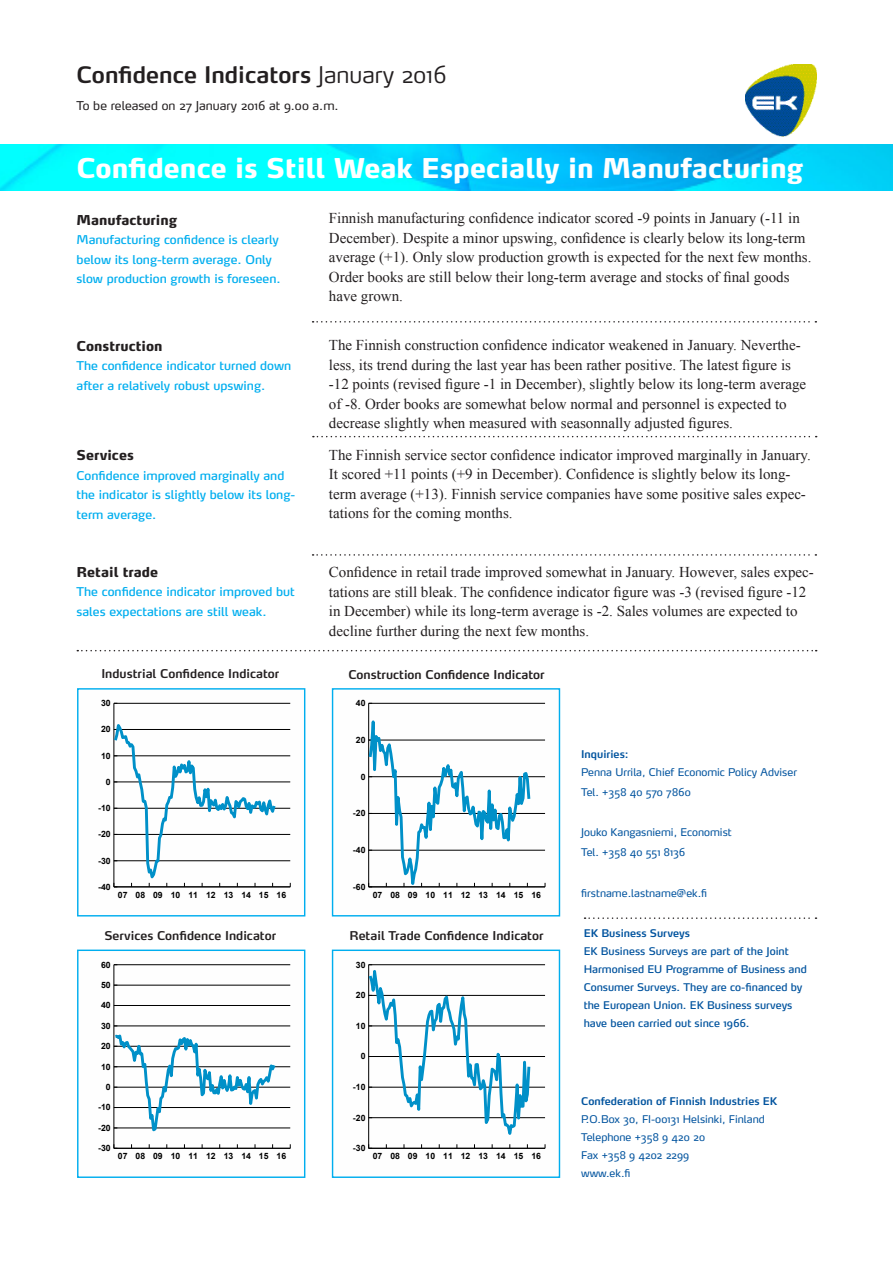
<style>
.page{position:relative;width:893px;height:1263px;background:#fff}
.page>*{position:absolute;margin:0;border:0;box-sizing:border-box;transform-origin:0 0}
.Ingressi_-_OSIO_2{font:800 27px "Max";color:#fff}
.PÄÄotsikko-osio_1{font:600 22.5px "Max";color:#231f20}
.Leipä{font:15px/19.5px "Times New Roman";color:#231f20}
.Ingressi_-_OSIO_2-2{font:800 13.5px "Max";color:#231f20}
.Leipä-2{font:800 13.5px "Max";color:#231f20}
.Ingressi_-_OSIO_2-3{font:12px/19.5px "Max";color:#00aeef}
.KUVA-ots-loppuosa{font:600 12px "Max";color:#231f20}
.Leipä-3{font:12px/19.5px "Max";color:#00aeef}
.Leipä-4{font:12px "Max";color:#231f20}
.Kuvaotsikko{font:600 12px "Max";color:#231f20}
.ek_infoa{font:10.5px/18px "Max";color:#01539e}
.ek_infoa-2{font:10.5px/18px "Max";color:#01539e}
.ek_infoa-3{font:600 10.5px "Max";color:#01539e}
.t1{font:700 8.7px "Arial";color:#000}
.s1{font-weight:300}
</style>
<div class="page">
<img style="left:0;top:145px;width:893px;height:45px">
<img style="left:745px;top:64px;width:71px;height:72px">
<svg style="left:313px;top:321px;width:503px;height:2px"></svg>
<svg style="left:313px;top:436px;width:504px;height:1px"></svg>
<svg style="left:313px;top:554px;width:503px;height:2px"></svg>
<svg style="left:585px;top:917px;width:231px;height:2px"></svg>
<hr style="left:114px;top:1128px;width:176px;height:1px;background:#000">
<hr style="left:114px;top:1107px;width:176px;height:1px;background:#000">
<hr style="left:114px;top:1087px;width:176px;height:1px;background:#000">
<hr style="left:114px;top:1066px;width:176px;height:1px;background:#000">
<hr style="left:114px;top:1046px;width:176px;height:1px;background:#000">
<hr style="left:114px;top:1026px;width:176px;height:1px;background:#000">
<hr style="left:114px;top:1005px;width:176px;height:1px;background:#000">
<hr style="left:114px;top:985px;width:176px;height:1px;background:#000">
<hr style="left:114px;top:964px;width:176px;height:1px;background:#000">
<hr style="left:114px;top:965px;width:1px;height:183px;background:#000">
<hr style="left:114px;top:1148px;width:176px;height:1px;background:#000">
<svg style="left:113px;top:1019px;width:165px;height:115px"></svg>
<div style="left:77px;top:949px;width:228px;height:229px;border:1px solid #00aeef"></div>
<hr style="left:114px;top:860px;width:176px;height:1px;background:#000">
<hr style="left:114px;top:834px;width:176px;height:1px;background:#000">
<hr style="left:114px;top:808px;width:176px;height:1px;background:#000">
<hr style="left:114px;top:782px;width:176px;height:1px;background:#000">
<hr style="left:114px;top:755px;width:176px;height:1px;background:#000">
<hr style="left:114px;top:729px;width:176px;height:1px;background:#000">
<hr style="left:114px;top:703px;width:176px;height:1px;background:#000">
<hr style="left:114px;top:703px;width:1px;height:184px;background:#000">
<hr style="left:114px;top:886px;width:176px;height:1px;background:#000">
<svg style="left:113px;top:717px;width:165px;height:170px"></svg>
<div style="left:77px;top:688px;width:228px;height:228px;border:1px solid #00aeef"></div>
<svg style="left:77px;top:650px;width:740px;height:1px"></svg>
<hr style="left:369px;top:850px;width:176px;height:1px;background:#000">
<hr style="left:369px;top:813px;width:176px;height:1px;background:#000">
<hr style="left:369px;top:776px;width:176px;height:1px;background:#000">
<hr style="left:369px;top:740px;width:176px;height:1px;background:#000">
<hr style="left:369px;top:703px;width:176px;height:1px;background:#000">
<hr style="left:369px;top:886px;width:176px;height:1px;background:#000">
<svg style="left:368px;top:702px;width:164px;height:186px"></svg>
<div style="left:332px;top:688px;width:228px;height:228px;border:1px solid #00aeef"></div>
<hr style="left:369px;top:1117px;width:176px;height:1px;background:#000">
<hr style="left:369px;top:1087px;width:176px;height:1px;background:#000">
<hr style="left:369px;top:1056px;width:176px;height:1px;background:#000">
<hr style="left:369px;top:1026px;width:176px;height:1px;background:#000">
<hr style="left:369px;top:995px;width:176px;height:1px;background:#000">
<hr style="left:369px;top:964px;width:176px;height:1px;background:#000">
<hr style="left:369px;top:1148px;width:176px;height:1px;background:#000">
<svg style="left:368px;top:964px;width:164px;height:185px"></svg>
<div style="left:332px;top:949px;width:228px;height:229px;border:1px solid #00aeef"></div>
<p class="PÄÄotsikko-osio_1" style="left:77px;top:60px;width:371px">Confidence Indicators <span class="s1">January 2016</span></p>
<p class="Leipä-4" style="left:77px;top:98px;width:264px">To be released on 27 January 2016 at 9.00 a.m.</p>
<p class="Ingressi_-_OSIO_2" style="left:77px;top:151px;width:728px">Confidence is Still Weak Especially in Manufacturing</p>
<p class="Ingressi_-_OSIO_2-2" style="left:77px;top:211px;width:102px">Manufacturing</p>
<p class="Ingressi_-_OSIO_2-3" style="left:77px;top:230px;width:206px">Manufacturing confidence is clearly below its long-term average. Only slow production growth is foreseen.</p>
<p class="Leipä-2" style="left:77px;top:337px;width:87px">Construction</p>
<p class="Leipä-3" style="left:77px;top:356px;width:216px">The confidence indicator turned down after a relatively robust upswing.</p>
<p class="Ingressi_-_OSIO_2-2" style="left:77px;top:447px;width:59px">Services</p>
<p class="Ingressi_-_OSIO_2-3" style="left:77px;top:466px;width:220px">Confidence improved marginally and the indicator is slightly below its long&shy;term average.</p>
<p class="Ingressi_-_OSIO_2-2" style="left:77px;top:563px;width:83px">Retail trade</p>
<p class="Ingressi_-_OSIO_2-3" style="left:77px;top:582px;width:220px">The confidence indicator improved but sales expectations are still weak.</p>
<p class="Leipä" style="left:329px;top:208px;width:484px">Finnish manufacturing confidence indicator scored -9 points in January (-11 in December). Despite a minor upswing, confidence is clearly below its long-term average (+1). Only slow production growth is expected for the next few months.<br>Order books are still below their long-term average and stocks of final goods have grown.</p>
<p class="Leipä" style="left:329px;top:335px;width:479px">The Finnish construction confidence indicator weakened in January. Neverthe&shy;less, its trend during the last year has been rather positive. The latest figure is -12 points (revised figure -1 in December), slightly below its long-term average of -8. Order books are somewhat below normal and personnel is expected to decrease slightly when measured with seasonnally adjusted figures.</p>
<p class="Leipä" style="left:329px;top:445px;width:483px">The Finnish service sector confidence indicator improved marginally in January.<br>It scored +11 points (+9 in December). Confidence is slightly below its long&shy;term average (+13). Finnish service companies have some positive sales expec&shy;tations for the coming months.</p>
<p class="Leipä" style="left:329px;top:562px;width:486px">Confidence in retail trade improved somewhat in January. However, sales expec&shy;tations are still bleak. The confidence indicator figure was -3 (revised figure -12 in December) while its long-term average is -2. Sales volumes are expected to decline further during the next few months.</p>
<p class="Kuvaotsikko" style="left:101px;top:666px;width:179px">Industrial Confidence Indicator</p>
<p class="KUVA-ots-loppuosa" style="left:348px;top:667px;width:198px">Construction Confidence Indicator</p>
<p class="t1" style="left:101px;top:697px;width:11px">30</p>
<p class="t1" style="left:101px;top:723px;width:11px">20</p>
<p class="t1" style="left:101px;top:750px;width:11px">10</p>
<p class="t1" style="left:106px;top:776px;width:6px">0</p>
<p class="t1" style="left:98px;top:802px;width:14px">-10</p>
<p class="t1" style="left:98px;top:828px;width:14px">-20</p>
<p class="t1" style="left:98px;top:855px;width:14px">-30</p>
<p class="t1" style="left:98px;top:881px;width:14px">-40</p>
<p class="t1" style="left:118px;top:889px;width:170px">07 08 09 10 11 12 13 14 15 16</p>
<p class="KUVA-ots-loppuosa" style="left:104px;top:928px;width:173px">Services Confidence Indicator</p>
<p class="t1" style="left:101px;top:959px;width:11px">60</p>
<p class="t1" style="left:101px;top:979px;width:11px">50</p>
<p class="t1" style="left:101px;top:999px;width:11px">40</p>
<p class="t1" style="left:101px;top:1020px;width:11px">30</p>
<p class="t1" style="left:101px;top:1040px;width:11px">20</p>
<p class="t1" style="left:101px;top:1061px;width:11px">10</p>
<p class="t1" style="left:106px;top:1081px;width:6px">0</p>
<p class="t1" style="left:98px;top:1101px;width:14px">-10</p>
<p class="t1" style="left:98px;top:1122px;width:14px">-20</p>
<p class="t1" style="left:98px;top:1142px;width:14px">-30</p>
<p class="t1" style="left:118px;top:1150px;width:170px">07 08 09 10 11 12 13 14 15 16</p>
<p class="t1" style="left:356px;top:697px;width:11px">40</p>
<p class="t1" style="left:356px;top:734px;width:11px">20</p>
<p class="t1" style="left:361px;top:771px;width:6px">0</p>
<p class="t1" style="left:353px;top:807px;width:14px">-20</p>
<p class="t1" style="left:353px;top:844px;width:14px">-40</p>
<p class="t1" style="left:353px;top:881px;width:14px">-60</p>
<p class="t1" style="left:373px;top:889px;width:170px">07 08 09 10 11 12 13 14 15 16</p>
<p class="KUVA-ots-loppuosa" style="left:349px;top:928px;width:196px">Retail Trade Confidence Indicator</p>
<p class="t1" style="left:356px;top:959px;width:11px">30</p>
<p class="t1" style="left:356px;top:989px;width:11px">20</p>
<p class="t1" style="left:356px;top:1020px;width:11px">10</p>
<p class="t1" style="left:361px;top:1050px;width:6px">0</p>
<p class="t1" style="left:353px;top:1081px;width:14px">-10</p>
<p class="t1" style="left:353px;top:1112px;width:14px">-20</p>
<p class="t1" style="left:353px;top:1142px;width:14px">-30</p>
<p class="t1" style="left:373px;top:1150px;width:170px">07 08 09 10 11 12 13 14 15 16</p>
<p class="ek_infoa-3" style="left:581px;top:747px;width:49px">Inquiries:</p>
<p class="ek_infoa" style="left:581px;top:763px;width:217px">Penna Urrila, Chief Economic Policy Adviser</p>
<p class="ek_infoa" style="left:581px;top:783px;width:111px">Tel. +358 40 570 7860</p>
<p class="ek_infoa" style="left:581px;top:823px;width:152px">Jouko Kangasniemi, Economist</p>
<p class="ek_infoa" style="left:581px;top:843px;width:105px">Tel. +358 40 551 8136</p>
<p class="ek_infoa" style="left:581px;top:883px;width:128px">firstname.lastname@ek.fi</p>
<p class="ek_infoa-3" style="left:584px;top:926px;width:108px">EK Business Surveys</p>
<p class="ek_infoa-2" style="left:584px;top:942px;width:225px">EK Business Surveys are part of the Joint Harmonised EU Programme of Business and Consumer Surveys. They are co-financed by the European Union. EK Business surveys have been carried out since 1966.</p>
<p class="ek_infoa-3" style="left:581px;top:1094px;width:198px">Confederation of Finnish Industries EK</p>
<p class="ek_infoa" style="left:581px;top:1109px;width:185px">P.O.Box 30, FI-00131 Helsinki, Finland</p>
<p class="ek_infoa" style="left:581px;top:1127px;width:125px">Telephone +358 9 420 20</p>
<p class="ek_infoa" style="left:581px;top:1145px;width:110px">Fax +358 9 4202 2299 www.ek.fi</p>
</div>
